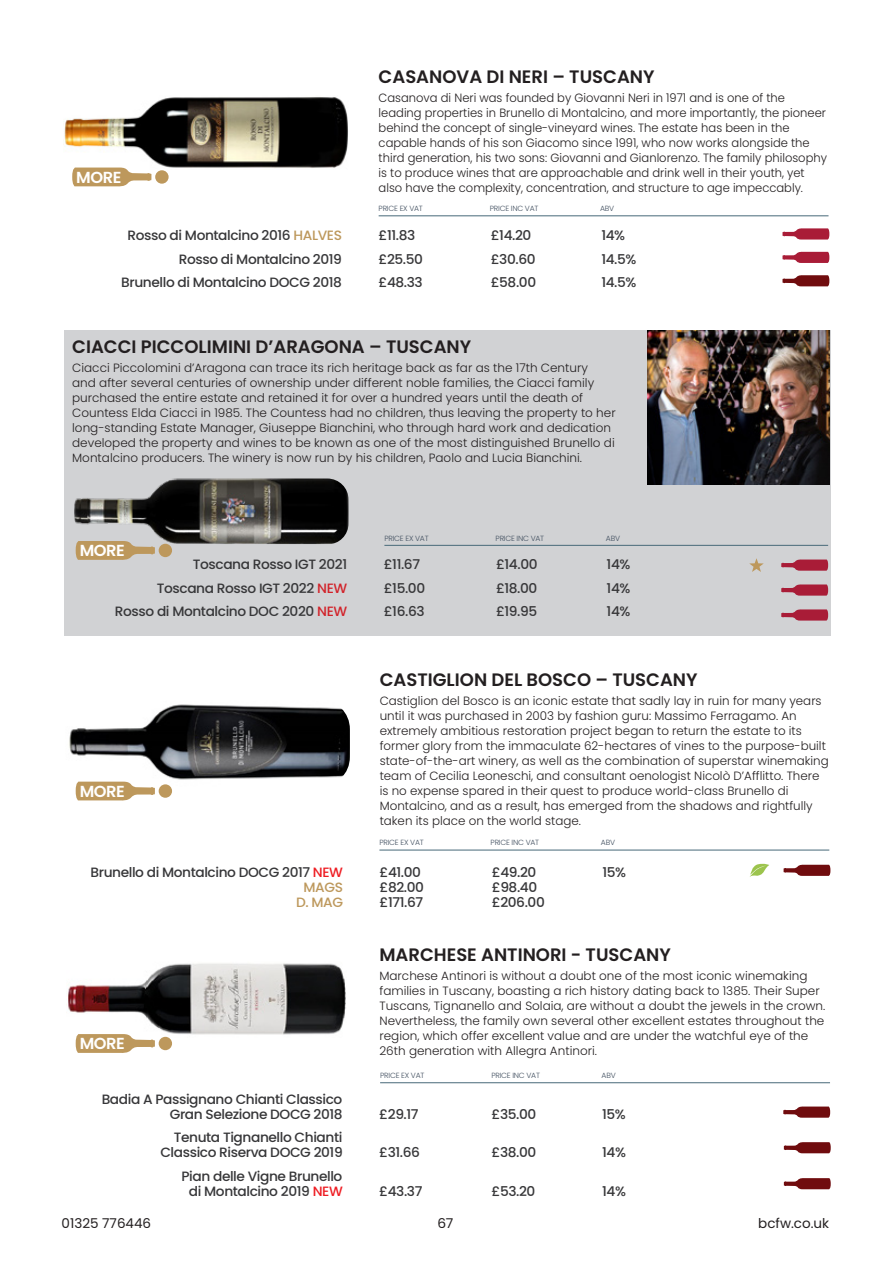
<style>
.page{position:relative;width:893px;height:1263px;background:#fff}
.page>*{position:absolute;margin:0;border:0;box-sizing:border-box;transform-origin:0 0}
.t1{font:600 18px "Poppins";color:#231f20}
.t2{font:600 15.9px "Poppins";letter-spacing:-.03em;color:#fff}
.t3{font:500 13.5px/15px "Poppins";letter-spacing:-.03em;color:#373739;text-align:right}
.t4{font:13.5px "Poppins";color:#231f20}
.t5{font:500 13.5px "Poppins";letter-spacing:-.03em;color:#bd985c}
.t6{font:300 12px/15px "Poppins";color:#231f20}
.t7{font:300 12px/15px "Poppins";color:#231f20;scale:.96 1}
.t8{font:300 7.5px "Poppins";letter-spacing:-.03em;color:#414f5f}
.s1{color:#bd985c}
.s2{color:#d1232a}
.s3{color:#ee1d23}
</style>
<div class="page">
<div style="left:64px;top:330px;width:766px;height:306px;background:#d1d2d4"></div>
<img style="left:68px;top:963px;width:278px;height:74px">
<svg style="left:783px;top:1106px;width:47px;height:12px"></svg>
<svg style="left:784px;top:1142px;width:47px;height:11px"></svg>
<svg style="left:784px;top:1178px;width:47px;height:11px"></svg>
<svg style="left:781px;top:559px;width:47px;height:12px"></svg>
<svg style="left:781px;top:584px;width:47px;height:12px"></svg>
<svg style="left:781px;top:609px;width:47px;height:12px"></svg>
<img style="left:647px;top:330px;width:183px;height:155px">
<img style="left:74px;top:478px;width:275px;height:66px">
<img style="left:64px;top:97px;width:284px;height:71px">
<svg style="left:782px;top:228px;width:47px;height:12px"></svg>
<svg style="left:782px;top:251px;width:47px;height:12px"></svg>
<svg style="left:782px;top:275px;width:47px;height:11px"></svg>
<hr style="left:379px;top:215px;width:449px;height:1px;background:#476979">
<hr style="left:384px;top:545px;width:444px;height:1px;background:#476979">
<img style="left:69px;top:704px;width:281px;height:83px">
<svg style="left:784px;top:864px;width:46px;height:12px"></svg>
<hr style="left:379px;top:850px;width:450px;height:1px;background:#476979">
<hr style="left:380px;top:1082px;width:450px;height:1px;background:#476979">
<svg style="left:749px;top:558px;width:15px;height:14px"></svg>
<svg style="left:749px;top:863px;width:20px;height:14px"></svg>
<svg style="left:76px;top:1034px;width:79px;height:19px"></svg>
<div style="left:159px;top:1037px;width:13px;height:13px;background:#bd985c;border-radius:50%"></div>
<svg style="left:76px;top:781px;width:79px;height:20px"></svg>
<div style="left:159px;top:784px;width:13px;height:14px;background:#bd985c;border-radius:50%"></div>
<svg style="left:76px;top:541px;width:79px;height:19px"></svg>
<div style="left:159px;top:544px;width:13px;height:13px;background:#bd985c;border-radius:50%"></div>
<svg style="left:72px;top:167px;width:79px;height:20px"></svg>
<div style="left:155px;top:170px;width:14px;height:14px;background:#bd985c;border-radius:50%"></div>
<p class="t2" style="left:76px;top:168px;width:47px">MORE</p>
<p class="t1" style="left:379px;top:66px;width:277px">CASANOVA DI NERI – TUSCANY</p>
<p class="t7" style="left:379px;top:90px;width:469px">Casanova di Neri was founded by Giovanni Neri in 1971 and is one of the leading properties in Brunello di Montalcino, and more importantly, the pioneer behind the concept of single-vineyard wines. The estate has been in the capable hands of his son Giacomo since 1991, who now works alongside the third generation, his two sons: Giovanni and Gianlorenzo. The family philosophy is to produce wines that are approachable and drink well in their youth, yet also have the complexity, concentration, and structure to age impeccably.</p>
<p class="t8" style="left:379px;top:204px;width:46px">PRICE EX VAT</p>
<p class="t8" style="left:490px;top:204px;width:50px">PRICE INC VAT</p>
<p class="t8" style="left:600px;top:204px;width:16px">ABV</p>
<p class="t3" style="left:128px;top:228px;width:216px">Rosso di Montalcino 2016 <span class="s1">HALVES</span></p>
<p class="t3" style="left:378px;top:228px;width:38px">£11.83</p>
<p class="t3" style="left:491px;top:228px;width:42px">£14.20</p>
<p class="t3" style="left:601px;top:228px;width:25px">14%</p>
<p class="t3" style="left:179px;top:252px;width:165px">Rosso di Montalcino 2019</p>
<p class="t3" style="left:378px;top:252px;width:46px">£25.50</p>
<p class="t3" style="left:491px;top:252px;width:46px">£30.60</p>
<p class="t3" style="left:601px;top:252px;width:37px">14.5%</p>
<p class="t3" style="left:121px;top:275px;width:222px">Brunello di Montalcino DOCG 2018</p>
<p class="t3" style="left:378px;top:275px;width:46px">£48.33</p>
<p class="t3" style="left:491px;top:275px;width:47px">£58.00</p>
<p class="t3" style="left:601px;top:275px;width:37px">14.5%</p>
<p class="t1" style="left:72px;top:336px;width:401px">CIACCI PICCOLIMINI D’ARAGONA – TUSCANY</p>
<p class="t6" style="left:72px;top:361px;width:545px">Ciacci Piccolomini d’Aragona can trace its rich heritage back as far as the 17th Century<br>and after several centuries of ownership under different noble families, the Ciacci family purchased the entire estate and retained it for over a hundred years until the death of Countess Elda Ciacci in 1985. The Countess had no children, thus leaving the property to her long-standing Estate Manager, Giuseppe Bianchini, who through hard work and dedication developed the property and wines to be known as one of the most distinguished Brunello di Montalcino producers. The winery is now run by his children, Paolo and Lucia Bianchini.</p>
<p class="t2" style="left:80px;top:541px;width:47px">MORE</p>
<p class="t8" style="left:384px;top:534px;width:46px">PRICE EX VAT</p>
<p class="t8" style="left:496px;top:534px;width:50px">PRICE INC VAT</p>
<p class="t8" style="left:606px;top:534px;width:16px">ABV</p>
<p class="t3" style="left:193px;top:557px;width:156px">Toscana Rosso IGT 2021</p>
<p class="t3" style="left:384px;top:557px;width:38px">£11.67</p>
<p class="t3" style="left:496px;top:557px;width:43px">£14.00</p>
<p class="t3" style="left:607px;top:557px;width:25px">14%</p>
<p class="t3" style="left:157px;top:581px;width:192px">Toscana Rosso IGT 2022 <span class="s2">NEW</span></p>
<p class="t3" style="left:384px;top:581px;width:43px">£15.00</p>
<p class="t3" style="left:496px;top:581px;width:43px">£18.00</p>
<p class="t3" style="left:607px;top:581px;width:25px">14%</p>
<p class="t3" style="left:115px;top:604px;width:234px">Rosso di Montalcino DOC 2020 <span class="s2">NEW</span></p>
<p class="t3" style="left:384px;top:604px;width:42px">£16.63</p>
<p class="t3" style="left:496px;top:604px;width:43px">£19.95</p>
<p class="t3" style="left:607px;top:604px;width:25px">14%</p>
<p class="t2" style="left:80px;top:782px;width:47px">MORE</p>
<p class="t1" style="left:380px;top:669px;width:319px">CASTIGLION DEL BOSCO – TUSCANY</p>
<p class="t6" style="left:380px;top:694px;width:451px">Castiglion del Bosco is an iconic estate that sadly lay in ruin for many years until it was purchased in 2003 by fashion guru: Massimo Ferragamo. An extremely ambitious restoration project began to return the estate to its former glory from the immaculate 62-hectares of vines to the purpose-built state-of-the-art winery, as well as the combination of superstar winemaking team of Cecilia Leoneschi, and consultant oenologist Nicolò D’Afflitto. There is no expense spared in their quest to produce world-class Brunello di Montalcino, and as a result, has emerged from the shadows and rightfully taken its place on the world stage.</p>
<p class="t8" style="left:379px;top:838px;width:46px">PRICE EX VAT</p>
<p class="t8" style="left:491px;top:838px;width:50px">PRICE INC VAT</p>
<p class="t8" style="left:601px;top:838px;width:16px">ABV</p>
<p class="t3" style="left:91px;top:865px;width:254px">Brunello di Montalcino DOCG 2017 <span class="s3">NEW</span></p>
<p class="t3" style="left:380px;top:865px;width:43px">£41.00</p>
<p class="t3" style="left:492px;top:865px;width:46px">£49.20</p>
<p class="t3" style="left:602px;top:865px;width:25px">15%</p>
<p class="t5" style="left:304px;top:879px;width:41px">MAGS</p>
<p class="t3" style="left:380px;top:880px;width:46px">£82.00</p>
<p class="t3" style="left:492px;top:880px;width:47px">£98.40</p>
<p class="t5" style="left:296px;top:894px;width:48px">D. MAG</p>
<p class="t3" style="left:380px;top:895px;width:45px">£171.67</p>
<p class="t3" style="left:492px;top:895px;width:55px">£206.00</p>
<p class="t2" style="left:80px;top:1034px;width:47px">MORE</p>
<p class="t3" style="left:102px;top:1091px;width:243px">Badia A Passignano Chianti Classico<br>Gran Selezione DOCG 2018</p>
<p class="t3" style="left:160px;top:1130px;width:184px">Tenuta Tignanello Chianti<br>Classico Riserva DOCG 2019</p>
<p class="t3" style="left:181px;top:1168px;width:163px;text-align:center">Pian delle Vigne Brunello di Montalcino 2019 <span class="s3">NEW</span></p>
<p class="t1" style="left:379px;top:944px;width:293px">MARCHESE ANTINORI - TUSCANY</p>
<p class="t6" style="left:379px;top:968px;width:447px">Marchese Antinori is without a doubt one of the most iconic winemaking families in Tuscany, boasting a rich history dating back to 1385. Their Super Tuscans, Tignanello and Solaia, are without a doubt the jewels in the crown.<br>Nevertheless, the family own several other excellent estates throughout the region, which offer excellent value and are under the watchful eye of the 26th generation with Allegra Antinori.</p>
<p class="t8" style="left:380px;top:1071px;width:46px">PRICE EX VAT</p>
<p class="t8" style="left:491px;top:1071px;width:50px">PRICE INC VAT</p>
<p class="t8" style="left:602px;top:1071px;width:16px">ABV</p>
<p class="t3" style="left:379px;top:1106px;width:41px">£29.17</p>
<p class="t3" style="left:492px;top:1106px;width:46px">£35.00</p>
<p class="t3" style="left:602px;top:1106px;width:25px">15%</p>
<p class="t3" style="left:379px;top:1145px;width:42px">£31.66</p>
<p class="t3" style="left:492px;top:1145px;width:46px">£38.00</p>
<p class="t3" style="left:602px;top:1145px;width:25px">14%</p>
<p class="t3" style="left:379px;top:1183px;width:45px">£43.37</p>
<p class="t3" style="left:492px;top:1183px;width:45px">£53.20</p>
<p class="t3" style="left:602px;top:1183px;width:25px">14%</p>
<p class="t4" style="left:62px;top:1216px;width:91px">01325 776446</p>
<p class="t4" style="left:437px;top:1216px;width:17px">67</p>
<p class="t4" style="left:758px;top:1216px;width:72px">bcfw.co.uk</p>
</div>
